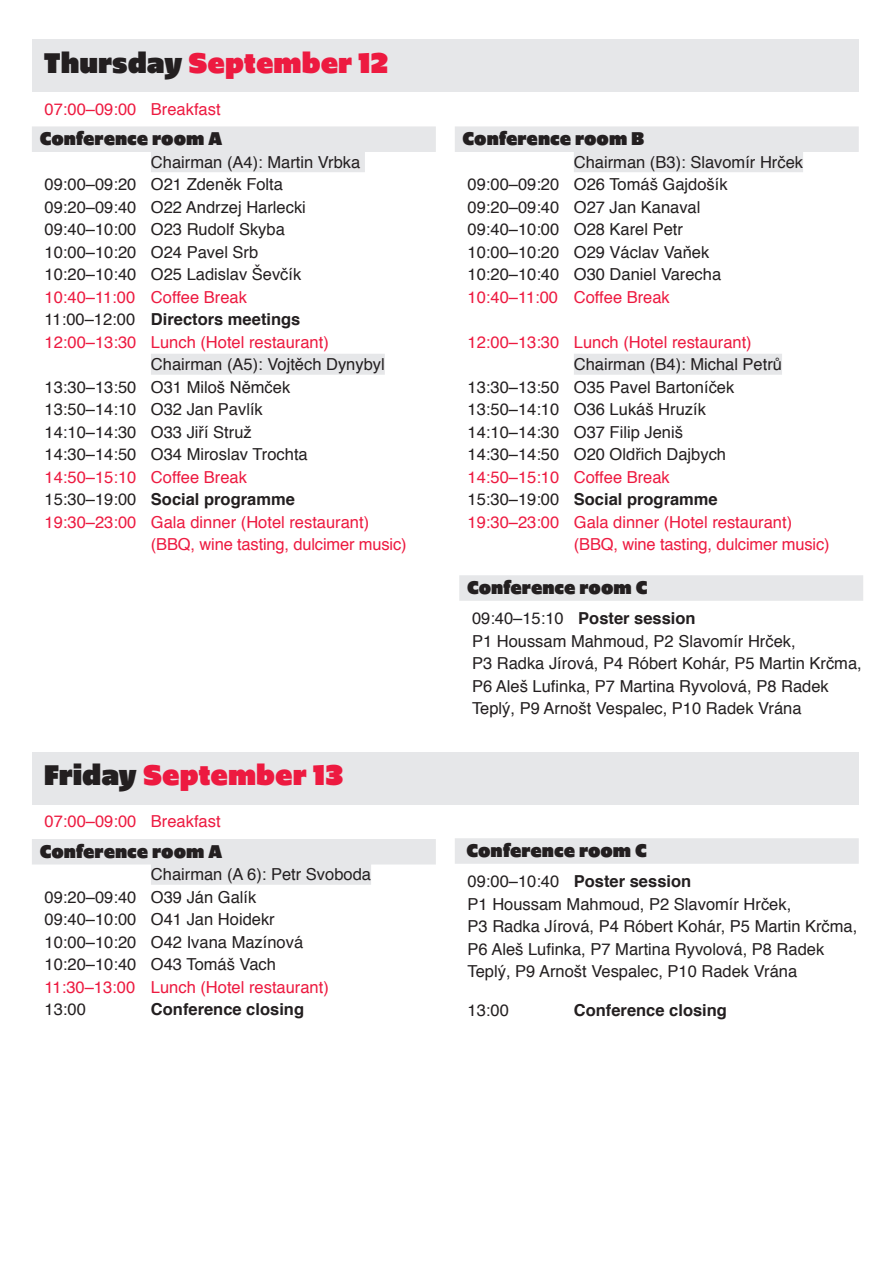
<style>
.page{position:relative;width:893px;height:1263px;background:#fff}
.page>*{position:absolute;margin:0;border:0;box-sizing:border-box;transform-origin:0 0}
.t1{font:900 30px "Upgrade";color:#ed1a40}
.t2{font:900 19.5px "Upgrade";color:#231f20}
.t3{font:16.5px/22.5px "Helvetica";color:#231f20}
.t4{font:16.5px/22.5px "Helvetica";color:#ed1a40}
.t5{font:700 16.5px "Helvetica";color:#231f20}
.s1{color:#231f20}
.s2{font-weight:700;color:#231f20}
.s3{font-weight:400}
.s4{font-weight:700}
</style>
<div class="page">
<div style="left:32px;top:39px;width:827px;height:52px;background:#e6e7e9"></div>
<div style="left:32px;top:753px;width:827px;height:52px;background:#e6e7e9"></div>
<div style="left:32px;top:126px;width:404px;height:26px;background:#e6e7e9"></div>
<div style="left:151px;top:151px;width:214px;height:21px;background:#e6e7e9"></div>
<div style="left:151px;top:354px;width:234px;height:21px;background:#e6e7e9"></div>
<div style="left:32px;top:839px;width:404px;height:25px;background:#e6e7e9"></div>
<div style="left:151px;top:864px;width:220px;height:21px;background:#e6e7e9"></div>
<div style="left:455px;top:126px;width:404px;height:26px;background:#e6e7e9"></div>
<div style="left:574px;top:151px;width:229px;height:21px;background:#e6e7e9"></div>
<div style="left:574px;top:354px;width:208px;height:21px;background:#e6e7e9"></div>
<div style="left:455px;top:838px;width:404px;height:26px;background:#e6e7e9"></div>
<div style="left:459px;top:575px;width:404px;height:26px;background:#e6e7e9"></div>
<h1 class="t1" style="left:44px;top:44px;width:346px"><span class="s1">Thursday</span> September 12</h1>
<p class="t4" style="left:45px;top:99px;width:177px">07:00–09:00 Breakfast</p>
<p class="t2" style="left:40px;top:126px;width:184px">Conference room A</p>
<p class="t3" style="left:45px;top:151px;width:317px;text-indent:106px">Chairman (A4): Martin Vrbka<br>09:00–09:20 O21 Zdeněk Folta<br>09:20–09:40 O22 Andrzej Harlecki<br>09:40–10:00 O23 Rudolf Skyba<br>10:00–10:20 O24 Pavel Srb<br>10:20–10:40 O25 Ladislav Ševčík</p>
<p class="t4" style="left:45px;top:286px;width:286px">10:40–11:00 Coffee Break<br><span class="s1">11:00–12:00</span> <span class="s2">Directors meetings<br></span>12:00–13:30 Lunch (Hotel restaurant)</p>
<p class="t3" style="left:45px;top:354px;width:342px;text-indent:106px">Chairman (A5): Vojtěch Dynybyl<br>13:30–13:50 O31 Miloš Němček<br>13:50–14:10 O32 Jan Pavlík<br>14:10–14:30 O33 Jiří Struž<br>14:30–14:50 O34 Miroslav Trochta</p>
<p class="t4" style="left:45px;top:466px;width:204px">14:50–15:10 Coffee Break</p>
<p class="t5" style="left:45px;top:486px;width:252px"><span class="s3">15:30–19:00</span> Social programme</p>
<p class="t4" style="left:45px;top:511px;width:326px">19:30–23:00 Gala dinner (Hotel restaurant)</p>
<p class="t4" style="left:151px;top:534px;width:257px">(BBQ, wine tasting, dulcimer music)</p>
<h1 class="t1" style="left:44px;top:756px;width:301px"><span class="s1">Friday</span> September 13</h1>
<p class="t4" style="left:45px;top:811px;width:177px">07:00–09:00 Breakfast</p>
<p class="t2" style="left:40px;top:839px;width:184px">Conference room A</p>
<p class="t3" style="left:45px;top:864px;width:328px;text-indent:106px">Chairman (A 6): Petr Svoboda<br>09:20–09:40 O39 Ján Galík<br>09:40–10:00 O41 Jan Hoidekr<br>10:00–10:20 O42 Ivana Mazínová<br>10:20–10:40 O43 Tomáš Vach</p>
<p class="t4" style="left:45px;top:976px;width:286px">11:30–13:00 Lunch (Hotel restaurant)</p>
<p class="t3" style="left:45px;top:999px;width:43px">13:00</p>
<p class="t5" style="left:151px;top:996px;width:155px">Conference closing</p>
<p class="t2" style="left:463px;top:126px;width:183px">Conference room B</p>
<p class="t3" style="left:468px;top:151px;width:337px;text-indent:106px">Chairman (B3): Slavomír Hrček<br>09:00–09:20 O26 Tomáš Gajdošík<br>09:20–09:40 O27 Jan Kanaval<br>09:40–10:00 O28 Karel Petr<br>10:00–10:20 O29 Václav Vaňek<br>10:20–10:40 O30 Daniel Varecha</p>
<p class="t4" style="left:468px;top:286px;width:204px">10:40–11:00 Coffee Break</p>
<p class="t4" style="left:468px;top:331px;width:286px">12:00–13:30 Lunch (Hotel restaurant)</p>
<p class="t3" style="left:468px;top:354px;width:316px;text-indent:106px">Chairman (B4): Michal Petrů<br>13:30–13:50 O35 Pavel Bartoníček<br>13:50–14:10 O36 Lukáš Hruzík<br>14:10–14:30 O37 Filip Jeniš<br>14:30–14:50 O20 Oldřich Dajbych</p>
<p class="t4" style="left:468px;top:466px;width:204px">14:50–15:10 Coffee Break</p>
<p class="t5" style="left:468px;top:486px;width:252px"><span class="s3">15:30–19:00</span> Social programme</p>
<p class="t4" style="left:468px;top:511px;width:326px">19:30–23:00 Gala dinner (Hotel restaurant)</p>
<p class="t4" style="left:574px;top:534px;width:257px">(BBQ, wine tasting, dulcimer music)</p>
<p class="t2" style="left:467px;top:575px;width:182px">Conference room C</p>
<p class="t3" style="left:472px;top:607px;width:391px">09:40–15:10 <span class="s4">Poster session<br></span>P1 Houssam Mahmoud, P2 Slavomír Hrček,<br>P3 Radka Jírová, P4 Róbert Kohár, P5 Martin Krčma, P6 Aleš Lufinka, P7 Martina Ryvolová, P8 Radek Teplý, P9 Arnošt Vespalec, P10 Radek Vrána</p>
<p class="t2" style="left:466px;top:838px;width:182px">Conference room C</p>
<p class="t3" style="left:468px;top:870px;width:391px">09:00–10:40 <span class="s4">Poster session<br></span>P1 Houssam Mahmoud, P2 Slavomír Hrček,<br>P3 Radka Jírová, P4 Róbert Kohár, P5 Martin Krčma, P6 Aleš Lufinka, P7 Martina Ryvolová, P8 Radek Teplý, P9 Arnošt Vespalec, P10 Radek Vrána</p>
<p class="t3" style="left:468px;top:999px;width:43px">13:00</p>
<p class="t5" style="left:574px;top:997px;width:155px">Conference closing</p>
</div>
